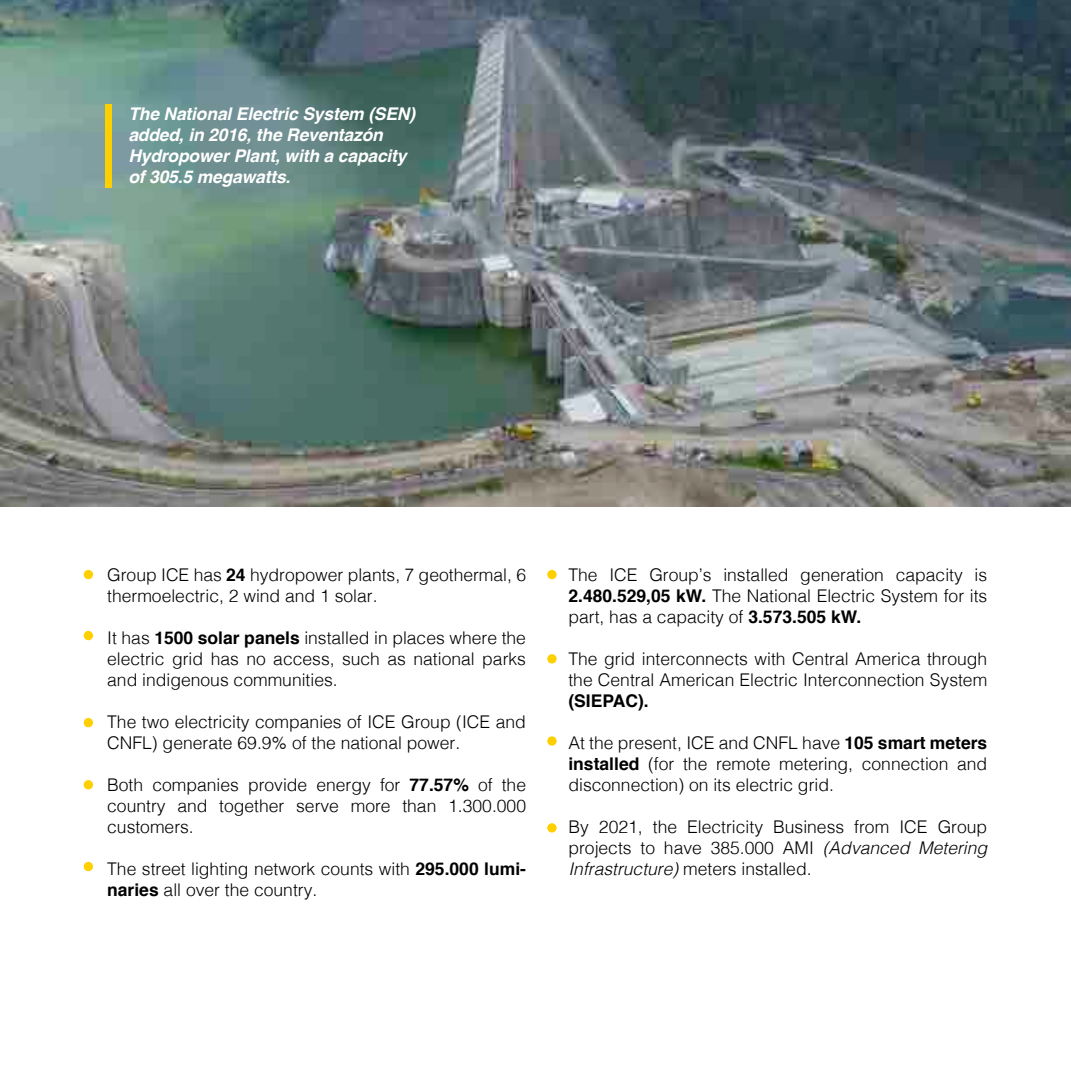
<style>
.page{position:relative;width:1071px;height:1071px;background:#fff}
.page>*{position:absolute;margin:0;border:0;box-sizing:border-box;transform-origin:0 0}
.t1{font:300 17.5px/21px "Helvetica";color:#000;text-align:justify}
.t2{font:italic 700 17.5px/21px "Helvetica";letter-spacing:-.01em;color:#fff}
.t3{font:700 17.5px "Helvetica";color:#000}
.s1{font-weight:700}
.s2{font-style:italic}
</style>
<div class="page">
<img style="left:0;top:0;width:1071px;height:506px">
<div style="left:84px;top:570px;width:9px;height:9px;background:#ffd000;border-radius:50%"></div>
<div style="left:84px;top:631px;width:9px;height:9px;background:#ffd000;border-radius:50%"></div>
<div style="left:547px;top:570px;width:10px;height:9px;background:#ffd000;border-radius:50%"></div>
<svg style="left:547px;top:654px;width:10px;height:10px"></svg>
<svg style="left:547px;top:736px;width:10px;height:10px"></svg>
<svg style="left:547px;top:823px;width:10px;height:10px"></svg>
<div style="left:84px;top:718px;width:9px;height:9px;background:#ffd000;border-radius:50%"></div>
<div style="left:84px;top:862px;width:9px;height:9px;background:#ffd000;border-radius:50%"></div>
<div style="left:84px;top:780px;width:9px;height:9px;background:#ffd000;border-radius:50%"></div>
<div style="left:105px;top:104px;width:6px;height:84px;background:#ffd000"></div>
<p class="t2" style="left:128px;top:103px;width:288px">The National Electric System (SEN) added, in 2016, the Reventazón<br>Hydropower Plant, with a capacity of 305.5 megawatts.</p>
<p class="t1" style="left:107px;top:563px;width:420px">Group ICE has <span class="s1">24</span> hydropower plants, 7 geothermal, 6 thermoelectric, 2 wind and 1 solar.</p>
<p class="t1" style="left:107px;top:626px;width:420px">It has <span class="s1">1500 solar panels</span> installed in places where the electric grid has no access, such as national parks and indigenous communities.</p>
<p class="t1" style="left:107px;top:710px;width:420px">The two electricity companies of ICE Group (ICE and<br>CNFL) generate 69.9% of the national power.</p>
<p class="t1" style="left:107px;top:773px;width:420px">Both companies provide energy for <span class="s1">77.57%</span> of the country and together serve more than 1.300.000 customers.</p>
<p class="t1" style="left:107px;top:857px;width:420px">The street lighting network counts with <span class="s1">295.000 lumi&shy;naries</span> all over the country.</p>
<p class="t1" style="left:568px;top:563px;width:420px">The ICE Group’s installed generation capacity is <span class="s1">2.480.529,05 kW.</span> The National Electric System for its part, has a capacity of <span class="s1">3.573.505 kW.</span></p>
<p class="t1" style="left:568px;top:647px;width:420px">The grid interconnects with Central America through the Central American Electric Interconnection System</p>
<p class="t3" style="left:568px;top:686px;width:82px">(SIEPAC).</p>
<p class="t1" style="left:568px;top:731px;width:420px">At the present, ICE and CNFL have <span class="s1">105 smart meters installed</span> (for the remote metering, connection and disconnection) on its electric grid.</p>
<p class="t1" style="left:568px;top:815px;width:420px">By 2021, the Electricity Business from ICE Group projects to have 385.000 AMI <span class="s2">(Advanced Metering Infrastructure)</span> meters installed.</p>
</div>
